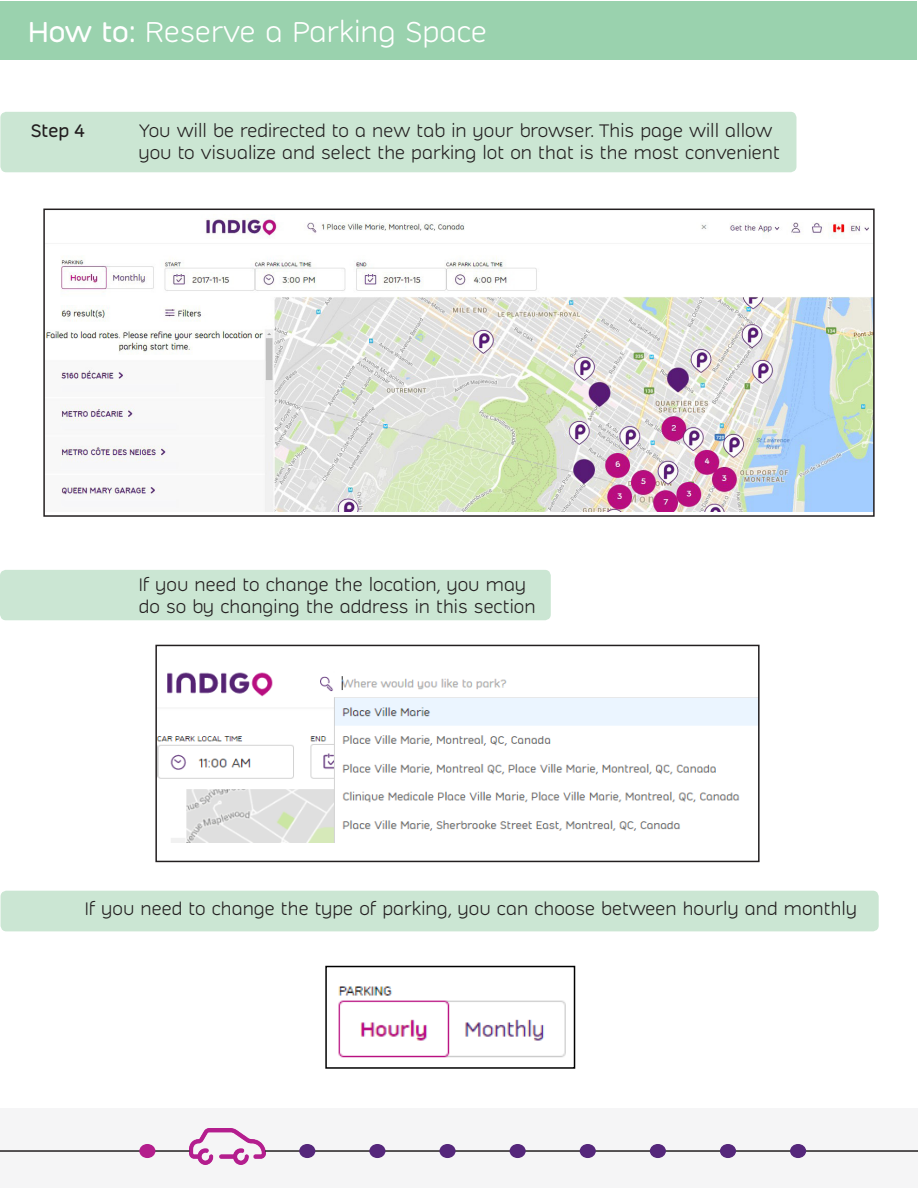
<style>
.page{position:relative;width:918px;height:1188px;background:#fff}
.page>*{position:absolute;margin:0;border:0;box-sizing:border-box;transform-origin:0 0}
.t1{font:300 28.5px "Indigo Sans";color:#fff}
.t2{font:300 18px "Indigo Sans";color:#231f20}
.t3{font:18px "Indigo Sans";color:#231f20}
.s1{font-weight:400}
</style>
<div class="page">
<div style="left:1px;top:1px;width:916px;height:59px;background:#9ad2ae"></div>
<div style="left:0;top:1108px;width:918px;height:80px;background:#f5f5f6"></div>
<div style="left:0;top:570px;width:551px;height:50px;background:#cbe6d3;border-radius:6px"></div>
<div style="left:0;top:112px;width:796px;height:60px;background:#cbe6d3;border-radius:6px"></div>
<div style="left:1px;top:891px;width:878px;height:40px;background:#cbe6d3;border-radius:6px"></div>
<img style="left:190px;top:1128px;width:75px;height:36px">
<img style="left:46px;top:215px;width:826px;height:296px">
<div style="left:43px;top:209px;width:832px;height:308px;border:2px solid #231f20"></div>
<img style="left:158px;top:672px;width:599px;height:171px">
<div style="left:155px;top:645px;width:605px;height:217px;border:2px solid #231f20"></div>
<img style="left:338px;top:986px;width:228px;height:72px">
<div style="left:325px;top:966px;width:250px;height:103px;border:2px solid #000"></div>
<hr style="left:0;top:1150px;width:190px;height:2px;background:#231f20">
<div style="left:139px;top:1144px;width:16px;height:14px;background:#b41e8d;border-radius:50%"></div>
<hr style="left:265px;top:1150px;width:653px;height:2px;background:#231f20">
<div style="left:790px;top:1144px;width:16px;height:14px;background:#55277b;border-radius:50%"></div>
<div style="left:720px;top:1144px;width:16px;height:14px;background:#55277b;border-radius:50%"></div>
<div style="left:650px;top:1144px;width:16px;height:14px;background:#55277b;border-radius:50%"></div>
<div style="left:580px;top:1144px;width:16px;height:14px;background:#55277b;border-radius:50%"></div>
<div style="left:510px;top:1144px;width:16px;height:14px;background:#55277b;border-radius:50%"></div>
<div style="left:439px;top:1144px;width:17px;height:14px;background:#55277b;border-radius:50%"></div>
<div style="left:369px;top:1144px;width:16px;height:14px;background:#55277b;border-radius:50%"></div>
<div style="left:299px;top:1144px;width:16px;height:14px;background:#55277b;border-radius:50%"></div>
<h1 class="t1" style="left:28px;top:15px;width:461px"><span class="s1">How to:</span> Reserve a Parking Space</h1>
<p class="t3" style="left:31px;top:120px;width:56px">Step 4</p>
<p class="t2" style="left:139px;top:120px;width:635px">You will be redirected to a new tab in your browser. This page will allow</p>
<p class="t2" style="left:139px;top:142px;width:643px">you to visualize and select the parking lot on that is the most convenient</p>
<p class="t2" style="left:139px;top:574px;width:389px">If you need to change the location, you may</p>
<p class="t2" style="left:139px;top:595px;width:398px">do so by changing the address in this section</p>
<p class="t2" style="left:85px;top:898px;width:774px">If you need to change the type of parking, you can choose between hourly and monthly</p>
</div>
